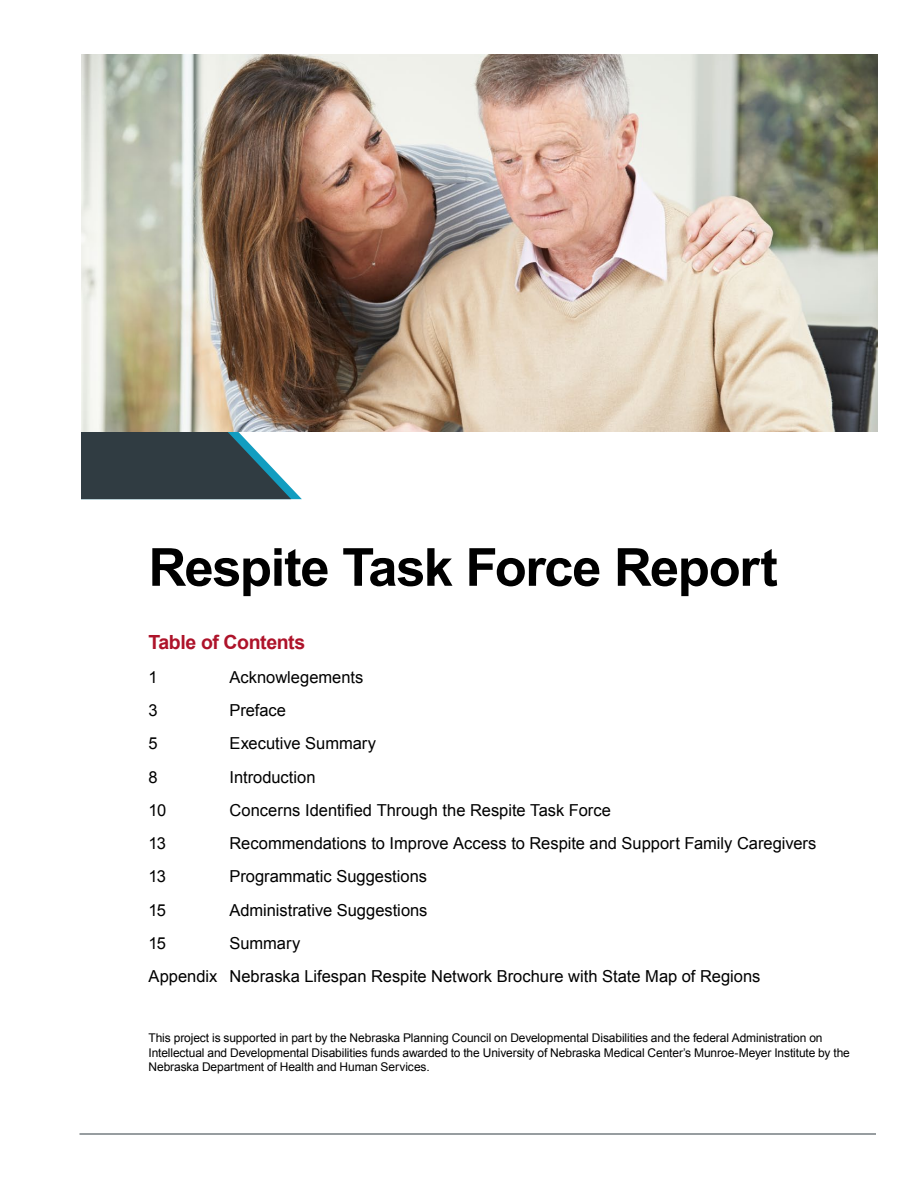
<style>
.page{position:relative;width:918px;height:1188px;background:#fff}
.page>*{position:absolute;margin:0;border:0;box-sizing:border-box;transform-origin:0 0}
.t1{font:700 52.5px "Arial";letter-spacing:-.025em;color:#000}
.t2{font:700 19.5px "Arial";letter-spacing:-.02em;color:#ae132a}
.t3{font:16.5px/33.3px "Arial";color:#000}
.t4{font:12px/14.4px "Arial";letter-spacing:-.01em;color:#000}
</style>
<div class="page">
<hr style="left:80px;top:1134px;width:796px;height:1px;background:#303c42">
<svg style="left:81px;top:432px;width:221px;height:67px;background:#4c5c63"></svg>
<img style="left:81px;top:54px;width:797px;height:378px">
<h1 class="t1" style="left:148px;top:532px;width:631px">Respite Task Force Report</h1>
<p class="t2" style="left:148px;top:629px;width:158px">Table of Contents</p>
<p class="t3" style="left:148px;top:660px;width:11px">1</p>
<p class="t3" style="left:229px;top:660px;width:135px">Acknowlegements</p>
<p class="t3" style="left:148px;top:694px;width:11px">3</p>
<p class="t3" style="left:229px;top:694px;width:58px">Preface</p>
<p class="t3" style="left:148px;top:727px;width:11px">5</p>
<p class="t3" style="left:229px;top:727px;width:148px">Executive Summary</p>
<p class="t3" style="left:148px;top:760px;width:11px">8</p>
<p class="t3" style="left:229px;top:760px;width:88px">Introduction</p>
<p class="t3" style="left:148px;top:794px;width:19px">10</p>
<p class="t3" style="left:230px;top:794px;width:383px">Concerns Identified Through the Respite Task Force</p>
<p class="t3" style="left:148px;top:827px;width:19px">13</p>
<p class="t3" style="left:230px;top:827px;width:589px">Recommendations to Improve Access to Respite and Support Family Caregivers</p>
<p class="t3" style="left:148px;top:860px;width:19px">13</p>
<p class="t3" style="left:229px;top:860px;width:199px">Programmatic Suggestions</p>
<p class="t3" style="left:148px;top:893px;width:19px">15</p>
<p class="t3" style="left:229px;top:893px;width:200px">Administrative Suggestions</p>
<p class="t3" style="left:148px;top:927px;width:19px">15</p>
<p class="t3" style="left:148px;top:927px;width:613px;text-indent:81px">Summary<br>Appendix Nebraska Lifespan Respite Network Brochure with State Map of Regions</p>
<p class="t4" style="left:148px;top:1031px;width:703px">This project is supported in part by the Nebraska Planning Council on Developmental Disabilities and the federal Administration on<br>Intellectual and Developmental Disabilities funds awarded to the University of Nebraska Medical Center’s Munroe-Meyer Institute by the<br>Nebraska Department of Health and Human Services.</p>
</div>
